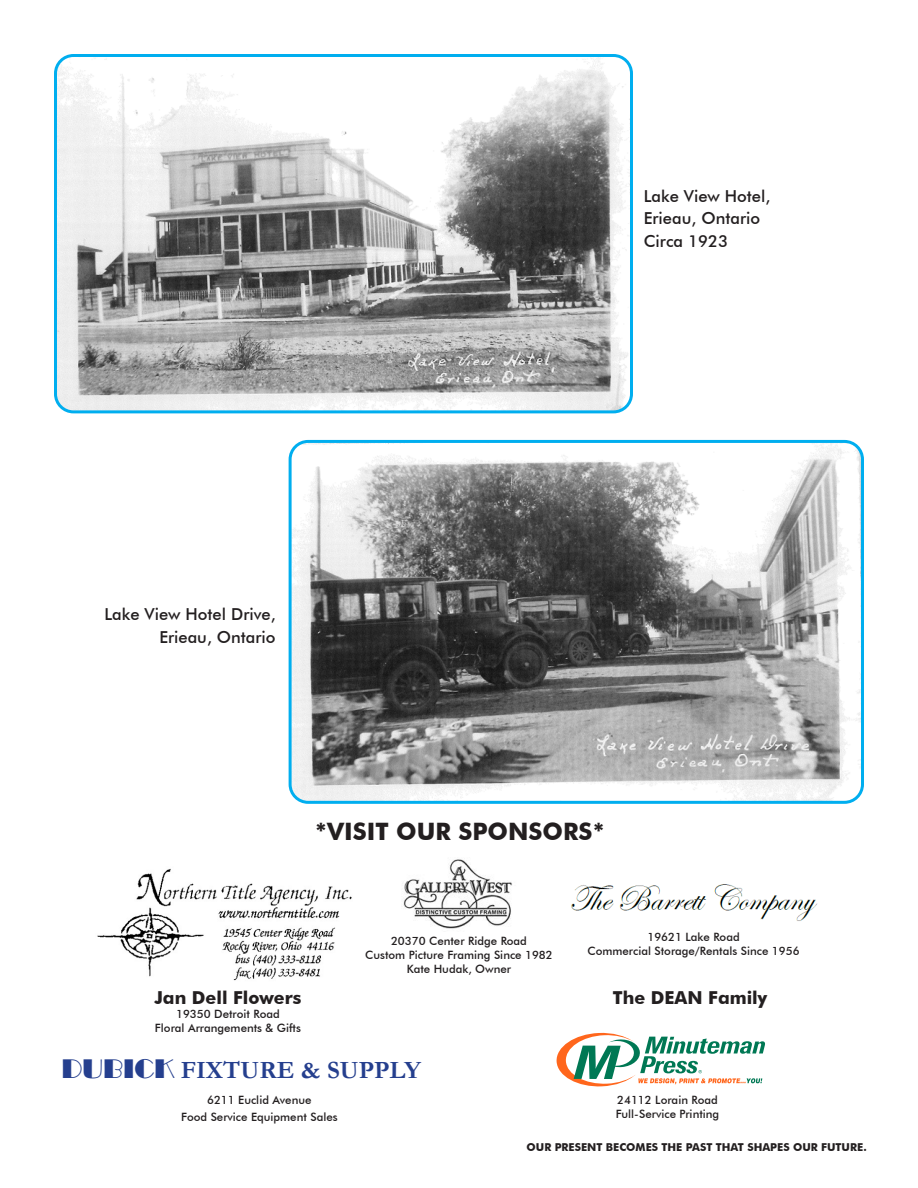
<style>
.page{position:relative;width:918px;height:1188px;background:#fff}
.page>*{position:absolute;margin:0;border:0;box-sizing:border-box;transform-origin:0 0}
.t1{font:700 25.05px "Garamond";color:#253f8e}
.t2{font:700 24px "Futura BT";color:#231f20}
.t3{font:700 17.85px "Futura BT";color:#231f20}
.t4{font:500 16.5px/22.5px "Futura BT";color:#231f20}
.t5{font:500 11.55px/14px "Futura BT";color:#231f20;text-align:center}
.t6{font:700 10.8px "Futura BT";color:#231f20}
.s1{font-family:"Broadway";font-weight:400;font-size:27.75px}
</style>
<div class="page">
<img style="left:97px;top:868px;width:255px;height:113px">
<svg style="left:556px;top:1032px;width:209px;height:55px"></svg>
<img style="left:403px;top:859px;width:109px;height:70px">
<img style="left:571px;top:884px;width:247px;height:37px">
<img style="left:290px;top:441px;width:570px;height:359px">
<div style="left:289px;top:440px;width:575px;height:364px;border:3px solid #00aeef;border-radius:18px"></div>
<img style="left:58px;top:58px;width:571px;height:354px">
<div style="left:54px;top:54px;width:579px;height:359px;border:3px solid #00aeef;border-radius:18px"></div>
<p class="t4" style="left:644px;top:184px;width:128px">Lake View Hotel,<br>Erieau, Ontario<br>Circa 1923</p>
<p class="t4" style="left:105px;top:603px;width:173px;text-align:right">Lake View Hotel Drive,<br>Erieau, Ontario</p>
<p class="t2" style="left:315px;top:816px;width:292px">*VISIT OUR SPONSORS*</p>
<p class="t3" style="left:154px;top:987px;width:149px">Jan Dell Flowers</p>
<p class="t5" style="left:155px;top:1007px;width:147px">19350 Detroit Road<br>Floral Arrangements &amp; Gifts</p>
<p class="t5" style="left:391px;top:934px;width:137px">20370 Center Ridge Road</p>
<p class="t5" style="left:365px;top:948px;width:189px">Custom Picture Framing Since 1982<br>Kate Hudak, Owner</p>
<p class="t5" style="left:647px;top:929px;width:94px">19621 Lake Road</p>
<p class="t5" style="left:587px;top:944px;width:214px">Commercial Storage/Rentals Since 1956</p>
<p class="t3" style="left:613px;top:987px;width:156px">The DEAN Family</p>
<p class="t1" style="left:61px;top:1053px;width:361px"><span class="s1">DUBICK</span> FIXTURE &amp; SUPPLY</p>
<p class="t5" style="left:207px;top:1093px;width:106px">6211 Euclid Avenue</p>
<p class="t5" style="left:181px;top:1110px;width:158px">Food Service Equipment Sales</p>
<p class="t5" style="left:617px;top:1093px;width:102px">24112 Lorain Road</p>
<p class="t5" style="left:616px;top:1107px;width:105px">Full-Service Printing</p>
<p class="t6" style="left:527px;top:1140px;width:342px">OUR PRESENT BECOMES THE PAST THAT SHAPES OUR FUTURE.</p>
</div>
